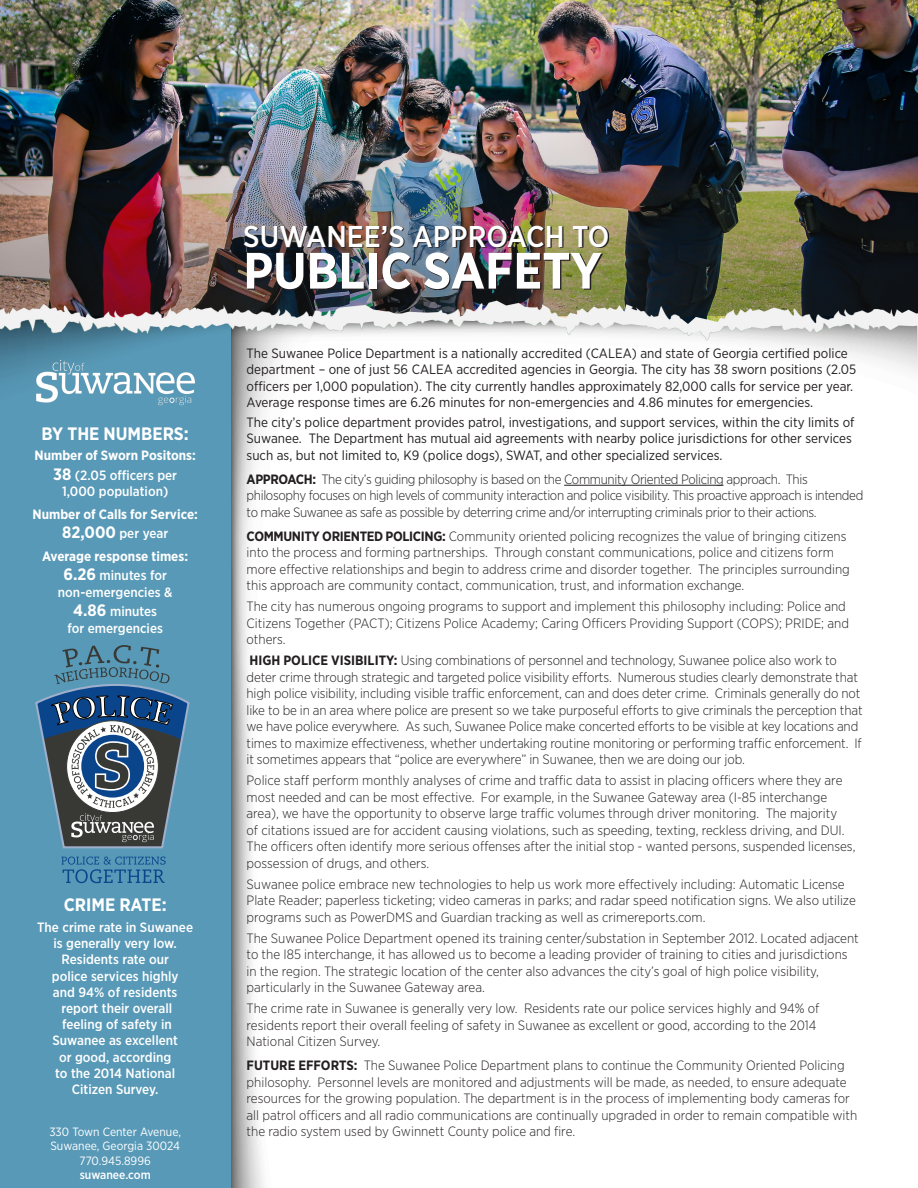
<style>
.page{position:relative;width:918px;height:1188px;background:#fff}
.page>*{position:absolute;margin:0;border:0;box-sizing:border-box;transform-origin:0 0}
.t1{font:700 51px "Gotham Narrow";color:#fff}
.t2{font:500 30px "Gotham Narrow";color:#fff}
.t3{font:700 18px "Gotham Narrow";color:#fff}
.t4{font:300 13.5px/16.5px "Gotham Narrow";color:#231f20}
.t5{font:13.5px/16.5px "Gotham Narrow";color:#231f20}
.t6{font:500 13.5px/16.2px "Gotham Narrow";color:#fff;text-align:center}
.t7{font:300 13.5px/16.5px "Gotham Narrow";letter-spacing:-.025em;color:#231f20}
.t8{font:700 13.5px "Gotham Narrow";color:#fff}
.t9{font:12px "Gotham Narrow";color:#fff}
.t10{font:500 12px "Gotham Narrow";color:#fff}
.s1{font-weight:700;font-size:16.5px}
.s2{font-weight:700}
</style>
<div class="page">
<svg style="left:231px;top:347px;width:687px;height:554px"></svg>
<div style="left:0;top:319px;width:231px;height:869px;background:#5899b7"></div>
<svg style="left:0;top:347px;width:289px;height:101px"></svg>
<img style="left:0;top:0;width:918px;height:291px">
<img style="left:0;top:291px;width:918px;height:56px">
<img style="left:245px;top:226px;width:364px;height:64px">
<img style="left:27px;top:356px;width:175px;height:57px">
<hr style="left:564px;top:485px;width:160px;height:1px;background:#231f20">
<svg style="left:35px;top:645px;width:155px;height:204px"></svg>
<svg style="left:61px;top:857px;width:105px;height:26px"></svg>
<p class="t3" style="left:42px;top:422px;width:149px">BY THE NUMBERS:</p>
<p class="t8" style="left:35px;top:447px;width:163px">Number of Sworn Positons:</p>
<p class="t6" style="left:53px;top:467px;width:125px"><span class="s1">38</span> (2.05 officers per</p>
<p class="t6" style="left:62px;top:483px;width:108px">1,000 population)</p>
<p class="t8" style="left:32px;top:505px;width:167px">Number of Calls for Service:</p>
<p class="t6" style="left:62px;top:525px;width:108px"><span class="s1">82,000</span> per year</p>
<p class="t8" style="left:42px;top:547px;width:147px">Average response times:</p>
<p class="t6" style="left:58px;top:567px;width:116px"><span class="s1">6.26</span> minutes for non-emergencies &amp;</p>
<p class="t6" style="left:73px;top:603px;width:85px"><span class="s1">4.86</span> minutes</p>
<p class="t6" style="left:67px;top:620px;width:97px">for emergencies</p>
<p class="t3" style="left:64px;top:894px;width:104px">CRIME RATE:</p>
<p class="t6" style="left:37px;top:919px;width:157px">The crime rate in Suwanee</p>
<p class="t6" style="left:53px;top:935px;width:125px">is generally very low.</p>
<p class="t6" style="left:61px;top:951px;width:109px">Residents rate our</p>
<p class="t6" style="left:52px;top:968px;width:128px">police services highly</p>
<p class="t6" style="left:53px;top:984px;width:126px">and 94% of residents</p>
<p class="t6" style="left:62px;top:1000px;width:112px">report their overall</p>
<p class="t6" style="left:62px;top:1016px;width:111px">feeling of safety in</p>
<p class="t6" style="left:52px;top:1032px;width:127px">Suwanee as excellent</p>
<p class="t6" style="left:59px;top:1049px;width:114px">or good, according</p>
<p class="t6" style="left:55px;top:1065px;width:121px">to the 2014 National</p>
<p class="t6" style="left:72px;top:1081px;width:88px">Citizen Survey.</p>
<p class="t9" style="left:49px;top:1124px;width:133px">330 Town Center Avenue,</p>
<p class="t9" style="left:50px;top:1139px;width:131px">Suwanee, Georgia 30024</p>
<p class="t9" style="left:80px;top:1153px;width:73px">770.945.8996</p>
<p class="t10" style="left:80px;top:1167px;width:72px">suwanee.com</p>
<p class="t2" style="left:243px;top:217px;width:367px">SUWANEE’S APPROACH TO</p>
<p class="t1" style="left:243px;top:238px;width:360px">PUBLIC SAFETY</p>
<p class="t5" style="left:247px;top:345px;width:611px">The Suwanee Police Department is a nationally accredited (CALEA) and state of Georgia certified police department – one of just 56 CALEA accredited agencies in Georgia. The city has 38 sworn positions (2.05 officers per 1,000 population). The city currently handles approximately 82,000 calls for service per year.<br>Average response times are 6.26 minutes for non-emergencies and 4.86 minutes for emergencies.</p>
<p class="t5" style="left:247px;top:414px;width:609px">The city’s police department provides patrol, investigations, and support services, within the city limits of<br>Suwanee. The Department has mutual aid agreements with nearby police jurisdictions for other services such as, but not limited to, K9 (police dogs), SWAT, and other specialized services.</p>
<p class="t7" style="left:247px;top:471px;width:618px"><span class="s2">APPROACH:</span> The city’s guiding philosophy is based on the Community Oriented Policing approach. This philosophy focuses on high levels of community interaction and police visibility. This proactive approach is intended to make Suwanee as safe as possible by deterring crime and/or interrupting criminals prior to their actions.</p>
<p class="t4" style="left:247px;top:528px;width:605px"><span class="s2">COMMUNITY ORIENTED POLICING:</span> Community oriented policing recognizes the value of bringing citizens into the process and forming partnerships. Through constant communications, police and citizens form more effective relationships and begin to address crime and disorder together. The principles surrounding this approach are community contact, communication, trust, and information exchange.</p>
<p class="t4" style="left:247px;top:598px;width:604px">The city has numerous ongoing programs to support and implement this philosophy including: Police and<br>Citizens Together (PACT); Citizens Police Academy; Caring Officers Providing Support (COPS); PRIDE; and others.</p>
<p class="t4" style="left:247px;top:652px;width:618px"><span class="s2">HIGH POLICE VISIBILITY:</span> Using combinations of personnel and technology, Suwanee police also work to deter crime through strategic and targeted police visibility efforts. Numerous studies clearly demonstrate that high police visibility, including visible traffic enforcement, can and does deter crime. Criminals generally do not like to be in an area where police are present so we take purposeful efforts to give criminals the perception that we have police everywhere. As such, Suwanee Police make concerted efforts to be visible at key locations and times to maximize effectiveness, whether undertaking routine monitoring or performing traffic enforcement. If it sometimes appears that “police are everywhere” in Suwanee, then we are doing our job.</p>
<p class="t4" style="left:247px;top:772px;width:610px">Police staff perform monthly analyses of crime and traffic data to assist in placing officers where they are most needed and can be most effective. For example, in the Suwanee Gateway area (I-85 interchange area), we have the opportunity to observe large traffic volumes through driver monitoring. The majority<br>of citations issued are for accident causing violations, such as speeding, texting, reckless driving, and DUI.<br>The officers often identify more serious offenses after the initial stop - wanted persons, suspended licenses, possession of drugs, and others.</p>
<p class="t4" style="left:247px;top:876px;width:611px">Suwanee police embrace new technologies to help us work more effectively including: Automatic License<br>Plate Reader; paperless ticketing; video cameras in parks; and radar speed notification signs. We also utilize programs such as PowerDMS and Guardian tracking as well as crimereports.com.</p>
<p class="t4" style="left:247px;top:930px;width:614px">The Suwanee Police Department opened its training center/substation in September 2012. Located adjacent to the I85 interchange, it has allowed us to become a leading provider of training to cities and jurisdictions in the region. The strategic location of the center also advances the city’s goal of high police visibility, particularly in the Suwanee Gateway area.</p>
<p class="t4" style="left:247px;top:1000px;width:574px">The crime rate in Suwanee is generally very low. Residents rate our police services highly and 94% of residents report their overall feeling of safety in Suwanee as excellent or good, according to the 2014<br>National Citizen Survey.</p>
<p class="t4" style="left:247px;top:1057px;width:612px"><span class="s2">FUTURE EFFORTS:</span> The Suwanee Police Department plans to continue the Community Oriented Policing philosophy. Personnel levels are monitored and adjustments will be made, as needed, to ensure adequate resources for the growing population. The department is in the process of implementing body cameras for all patrol officers and all radio communications are continually upgraded in order to remain compatible with the radio system used by Gwinnett County police and fire.</p>
</div>
